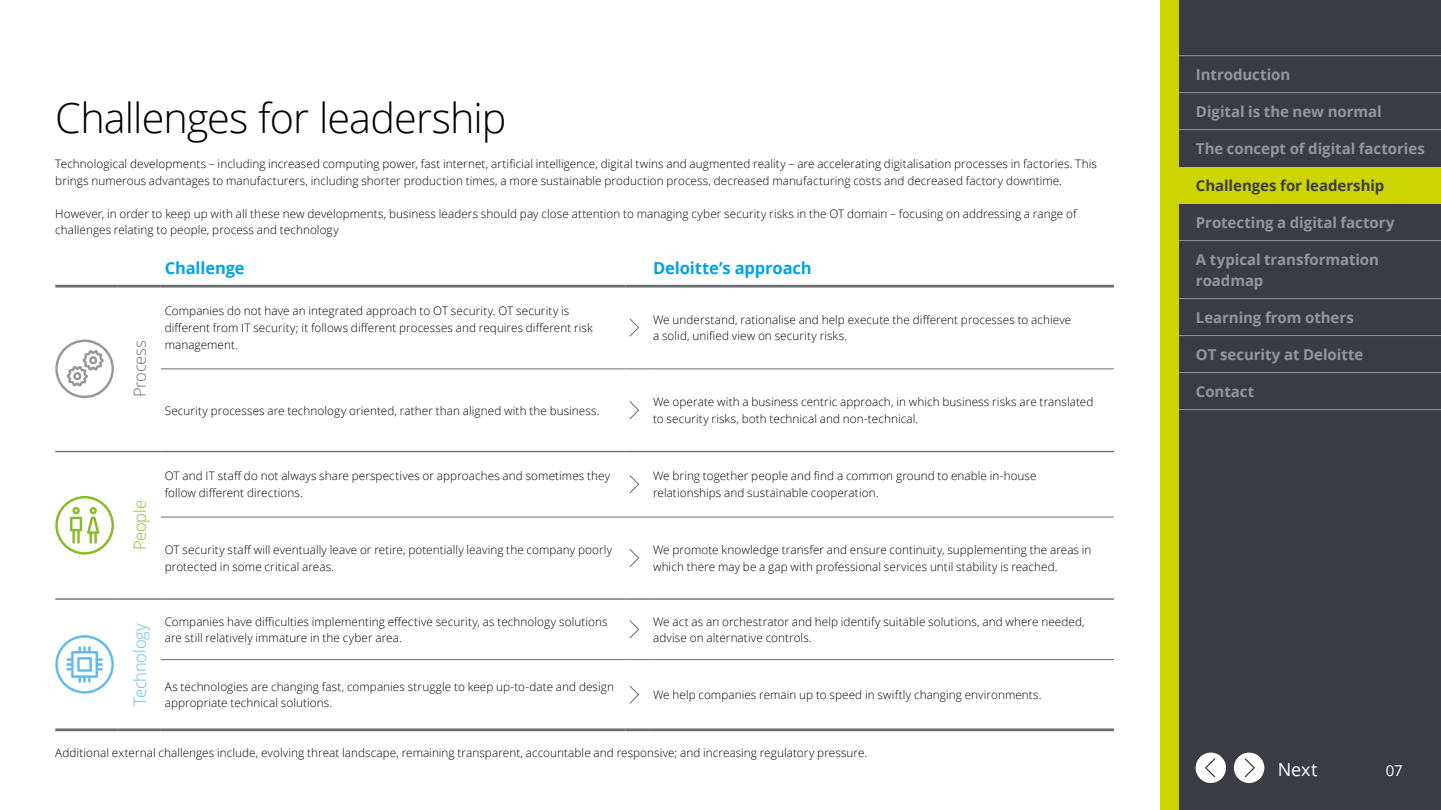
<style>
.page{position:relative;width:1441px;height:810px;background:#fff}
.page>*{position:absolute;margin:0;border:0;box-sizing:border-box;transform-origin:0 0}
.t1{font:300 41.4px "Open Sans";letter-spacing:-.025em;color:#000}
.t2{font:18px "Open Sans";color:#fff}
.t3{font:700 16.5px "Open Sans";letter-spacing:-.01em;color:#00a3e2}
.t4{font:300 16.5px "Open Sans";letter-spacing:-.01em;color:#62baea}
.t5{font:300 16.5px "Open Sans";letter-spacing:-.01em;color:#6a6d71}
.t6{font:300 16.5px "Open Sans";letter-spacing:-.01em;color:#86bc25}
.t7{font:700 15px/21px "Open Sans";letter-spacing:-.005em;color:#94969a}
.t8{font:700 15px "Open Sans";letter-spacing:-.005em;color:#3b3c43}
.t9{font:15px "Open Sans";color:#fff}
.t10{font:300 11.7px/16.5px "Open Sans";letter-spacing:.005em;color:#000}
</style>
<div class="page">
<div style="left:1178px;top:0;width:262px;height:810px;background:#3b3c43"></div>
<div style="left:1160px;top:0;width:18px;height:810px;background:#cdd500"></div>
<svg style="left:1233px;top:753px;width:30px;height:30px"></svg>
<svg style="left:1195px;top:753px;width:30px;height:30px"></svg>
<div style="left:1178px;top:167px;width:262px;height:37px;background:#cdd500"></div>
<hr style="left:1178px;top:240px;width:262px;height:1px;background:#94969a">
<hr style="left:1178px;top:298px;width:262px;height:1px;background:#94969a">
<hr style="left:1178px;top:335px;width:262px;height:1px;background:#94969a">
<hr style="left:1178px;top:372px;width:262px;height:1px;background:#94969a">
<hr style="left:1178px;top:409px;width:262px;height:1px;background:#94969a">
<hr style="left:1178px;top:55px;width:262px;height:1px;background:#94969a">
<hr style="left:1178px;top:92px;width:262px;height:1px;background:#94969a">
<hr style="left:1178px;top:129px;width:262px;height:1px;background:#94969a">
<hr style="left:55px;top:728px;width:63px;height:3px;background:#6a6d71">
<hr style="left:118px;top:728px;width:43px;height:3px;background:#6a6d71">
<hr style="left:161px;top:728px;width:464px;height:3px;background:#6a6d71">
<hr style="left:625px;top:728px;width:24px;height:3px;background:#6a6d71">
<hr style="left:649px;top:728px;width:464px;height:3px;background:#6a6d71">
<hr style="left:161px;top:369px;width:464px;height:1px;background:#6a6d71">
<svg style="left:625px;top:369px;width:24px;height:1px"></svg>
<hr style="left:649px;top:369px;width:464px;height:1px;background:#6a6d71">
<hr style="left:161px;top:517px;width:464px;height:1px;background:#6a6d71">
<svg style="left:625px;top:517px;width:24px;height:1px"></svg>
<hr style="left:649px;top:517px;width:464px;height:1px;background:#6a6d71">
<hr style="left:161px;top:659px;width:464px;height:1px;background:#6a6d71">
<svg style="left:625px;top:659px;width:24px;height:1px"></svg>
<hr style="left:649px;top:659px;width:464px;height:1px;background:#6a6d71">
<hr style="left:55px;top:451px;width:63px;height:1px;background:#6a6d71">
<hr style="left:118px;top:451px;width:43px;height:1px;background:#6a6d71">
<hr style="left:161px;top:451px;width:464px;height:1px;background:#6a6d71">
<svg style="left:625px;top:451px;width:24px;height:1px"></svg>
<hr style="left:649px;top:451px;width:464px;height:1px;background:#6a6d71">
<hr style="left:55px;top:598px;width:63px;height:2px;background:#6a6d71">
<hr style="left:118px;top:598px;width:43px;height:2px;background:#6a6d71">
<hr style="left:161px;top:598px;width:464px;height:2px;background:#6a6d71">
<hr style="left:625px;top:598px;width:24px;height:2px;background:#6a6d71">
<hr style="left:649px;top:598px;width:464px;height:2px;background:#6a6d71">
<hr style="left:55px;top:285px;width:63px;height:3px;background:#6a6d71">
<hr style="left:118px;top:285px;width:43px;height:3px;background:#6a6d71">
<hr style="left:161px;top:285px;width:464px;height:3px;background:#6a6d71">
<hr style="left:625px;top:285px;width:24px;height:3px;background:#6a6d71">
<hr style="left:649px;top:285px;width:464px;height:3px;background:#6a6d71">
<svg style="left:55px;top:340px;width:59px;height:58px"></svg>
<svg style="left:629px;top:318px;width:10px;height:19px"></svg>
<svg style="left:629px;top:401px;width:10px;height:19px"></svg>
<svg style="left:55px;top:496px;width:59px;height:59px"></svg>
<svg style="left:629px;top:475px;width:10px;height:19px"></svg>
<svg style="left:629px;top:549px;width:10px;height:18px"></svg>
<svg style="left:55px;top:635px;width:59px;height:59px"></svg>
<svg style="left:629px;top:620px;width:10px;height:19px"></svg>
<svg style="left:629px;top:685px;width:10px;height:19px"></svg>
<h1 class="t1" style="left:55px;top:90px;width:452px">Challenges for leadership</h1>
<p class="t10" style="left:55px;top:156px;width:1042px">Technological developments – including increased computing power, fast internet, artificial intelligence, digital twins and augmented reality – are accelerating digitalisation processes in factories. This brings numerous advantages to manufacturers, including shorter production times, a more sustainable production process, decreased manufacturing costs and decreased factory downtime.</p>
<p class="t10" style="left:55px;top:205px;width:1022px">However, in order to keep up with all these new developments, business leaders should pay close attention to managing cyber security risks in the OT domain – focusing on addressing a range of challenges relating to people, process and technology</p>
<h3 class="t3" style="left:165px;top:257px;width:81px">Challenge</h3>
<h3 class="t3" style="left:653px;top:257px;width:160px">Deloitte’s approach</h3>
<h3 class="t5" style="left:128px;top:397px;width:59px;rotate:-90deg">Process</h3>
<p class="t10" style="left:165px;top:303px;width:429px">Companies do not have an integrated approach to OT security. OT security is different from IT security; it follows different processes and requires different risk management.</p>
<p class="t10" style="left:653px;top:311px;width:419px">We understand, rationalise and help execute the different processes to achieve a solid, unified view on security risks.</p>
<p class="t10" style="left:165px;top:402px;width:436px">Security processes are technology oriented, rather than aligned with the business.</p>
<p class="t10" style="left:653px;top:394px;width:442px">We operate with a business centric approach, in which business risks are translated to security risks, both technical and non-technical.</p>
<h3 class="t6" style="left:128px;top:550px;width:52px;rotate:-90deg">People</h3>
<p class="t10" style="left:165px;top:468px;width:447px">OT and IT staff do not always share perspectives or approaches and sometimes they follow different directions.</p>
<p class="t10" style="left:653px;top:468px;width:385px">We bring together people and find a common ground to enable in-house relationships and sustainable cooperation.</p>
<p class="t10" style="left:165px;top:541px;width:449px">OT security staff will eventually leave or retire, potentially leaving the company poorly protected in some critical areas.</p>
<p class="t10" style="left:653px;top:541px;width:440px">We promote knowledge transfer and ensure continuity, supplementing the areas in which there may be a gap with professional services until stability is reached.</p>
<h3 class="t4" style="left:128px;top:706px;width:84px;rotate:-90deg">Technology</h3>
<p class="t10" style="left:165px;top:613px;width:444px">Companies have difficulties implementing effective security, as technology solutions are still relatively immature in the cyber area.</p>
<p class="t10" style="left:653px;top:613px;width:433px">We act as an orchestrator and help identify suitable solutions, and where needed, advise on alternative controls.</p>
<p class="t10" style="left:165px;top:678px;width:450px">As technologies are changing fast, companies struggle to keep up-to-date and design appropriate technical solutions.</p>
<p class="t10" style="left:653px;top:686px;width:390px">We help companies remain up to speed in swiftly changing environments.</p>
<p class="t10" style="left:55px;top:744px;width:813px">Additional external challenges include, evolving threat landscape, remaining transparent, accountable and responsive; and increasing regulatory pressure.</p>
<p class="t7" style="left:1195px;top:64px;width:96px">Introduction</p>
<p class="t7" style="left:1195px;top:101px;width:187px">Digital is the new normal</p>
<p class="t7" style="left:1195px;top:138px;width:230px">The concept of digital factories</p>
<p class="t8" style="left:1195px;top:175px;width:190px">Challenges for leadership</p>
<p class="t7" style="left:1195px;top:212px;width:200px">Protecting a digital factory</p>
<p class="t7" style="left:1195px;top:249px;width:184px">A typical transformation roadmap</p>
<p class="t7" style="left:1195px;top:307px;width:159px">Learning from others</p>
<p class="t7" style="left:1195px;top:343px;width:169px">OT security at Deloitte</p>
<p class="t7" style="left:1195px;top:380px;width:60px">Contact</p>
<h2 class="t2" style="left:1277px;top:757px;width:41px">Next</h2>
<p class="t9" style="left:1385px;top:760px;width:18px">07</p>
</div>
